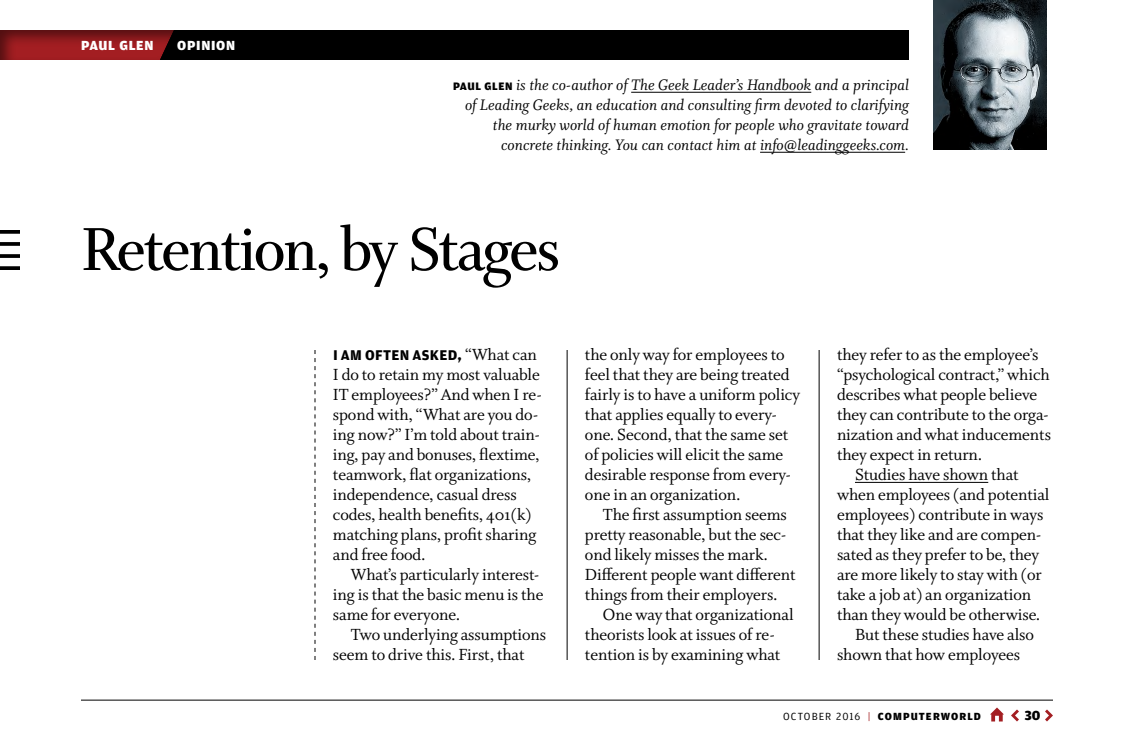
<style>
.page{position:relative;width:1134px;height:756px;background:#fff}
.page>*{position:absolute;margin:0;border:0;box-sizing:border-box;transform-origin:0 0}
.t1{font:600 65px "Whitman Display";letter-spacing:-.025em;color:#000}
.t2{font:18px/20px "Whitman Roman Os F";letter-spacing:-.005em;color:#000}
.t3{font:17px/20px "Whitman Italic Os F";color:#000;text-align:right}
.t4{font:700 15px "Amplitude";letter-spacing:.02em;color:#000}
.t5{font:900 14px "Amplitude";letter-spacing:.05em;color:#fff}
.t6{font:900 14px "Amplitude";color:#000}
.t7{font:900 11px "Amplitude";letter-spacing:.095em;color:#000}
.s1{font-family:"Amplitude";font-weight:900;font-size:11.5px}
.s2{font-family:"Whitman Roman Os F";font-weight:400;font-size:18px}
.s3{font-weight:400}
.s4{font-weight:400;color:#a31e22}
</style>
<div class="page">
<div style="left:0;top:30px;width:909px;height:30px;background:#000"></div>
<div style="left:0;top:23px;width:183px;height:38px;background:#000;opacity:.5"></div>
<svg style="left:1045px;top:710px;width:8px;height:12px"></svg>
<svg style="left:1011px;top:710px;width:8px;height:12px"></svg>
<svg style="left:990px;top:708px;width:14px;height:14px"></svg>
<hr style="left:81px;top:700px;width:972px;height:1px;background:#000">
<img style="left:933px;top:0;width:114px;height:150px">
<svg style="left:0;top:230px;width:20px;height:4px"></svg>
<svg style="left:0;top:242px;width:20px;height:4px"></svg>
<svg style="left:0;top:254px;width:20px;height:4px"></svg>
<svg style="left:0;top:266px;width:20px;height:4px"></svg>
<hr style="left:855px;top:482px;width:133px;height:1px;background:#000">
<hr style="left:631px;top:92px;width:180px;height:1px;background:#000">
<hr style="left:760px;top:152px;width:145px;height:1px;background:#000">
<hr style="left:819px;top:350px;width:1px;height:310px;background:#000">
<hr style="left:567px;top:350px;width:1px;height:310px;background:#000">
<svg style="left:314px;top:350px;width:2px;height:310px"></svg>
<p class="t5" style="left:81px;top:38px;width:74px">PAUL GLEN</p>
<p class="t5" style="left:177px;top:38px;width:59px">OPINION</p>
<p class="t3" style="left:453px;top:75px;width:457px"><span class="s1">PAUL GLEN</span> is the co-author of The Geek Leader’s Handbook and a principal of Leading Geeks, an education and consulting firm devoted to clarifying the murky world of human emotion for people who gravitate toward concrete thinking. You can contact him at info@leadinggeeks.com.</p>
<h1 class="t1" style="left:81px;top:214px;width:480px">Retention, by Stages</h1>
<p class="t4" style="left:333px;top:347px;width:205px">I AM OFTEN ASKED, <span class="s2">“What can</span></p>
<p class="t2" style="left:333px;top:365px;width:210px">I do to retain my most valuable<br>IT employees?” And when I re&shy;spond with, “What are you do&shy;ing now?” I’m told about train&shy;ing, pay and bonuses, flextime, teamwork, flat organizations, independence, casual dress codes, health benefits, 401(k) matching plans, profit sharing and free food.</p>
<p class="t2" style="left:333px;top:565px;width:212px;text-indent:18px">What’s particularly interest&shy;ing is that the basic menu is the same for everyone.</p>
<p class="t2" style="left:333px;top:625px;width:215px;text-indent:18px">Two underlying assumptions seem to drive this. First, that</p>
<p class="t2" style="left:585px;top:345px;width:217px">the only way for employees to feel that they are being treated fairly is to have a uniform policy that applies equally to every&shy;one. Second, that the same set of policies will elicit the same desirable response from every&shy;one in an organization.</p>
<p class="t2" style="left:585px;top:505px;width:212px;text-indent:18px">The first assumption seems pretty reasonable, but the sec&shy;ond likely misses the mark.<br>Different people want different things from their employers.</p>
<p class="t2" style="left:585px;top:605px;width:210px;text-indent:18px">One way that organizational theorists look at issues of re&shy;tention is by examining what</p>
<p class="t2" style="left:837px;top:345px;width:203px">they refer to as the employee’s</p>
<p class="t2" style="left:837px;top:365px;width:214px">“psychological contract,” which</p>
<p class="t2" style="left:837px;top:385px;width:202px">describes what people believe</p>
<p class="t2" style="left:837px;top:405px;width:213px">they can contribute to the orga-</p>
<p class="t2" style="left:837px;top:425px;width:216px">nization and what inducements</p>
<p class="t2" style="left:837px;top:445px;width:147px">they expect in return.</p>
<p class="t2" style="left:855px;top:465px;width:165px">Studies have shown that</p>
<p class="t2" style="left:837px;top:485px;width:214px">when employees (and potential</p>
<p class="t2" style="left:837px;top:505px;width:208px">employees) contribute in ways</p>
<p class="t2" style="left:837px;top:525px;width:206px">that they like and are compen-</p>
<p class="t2" style="left:837px;top:545px;width:204px">sated as they prefer to be, they</p>
<p class="t2" style="left:837px;top:565px;width:206px">are more likely to stay with (or</p>
<p class="t2" style="left:837px;top:585px;width:196px">take a job at) an organization</p>
<p class="t2" style="left:837px;top:605px;width:205px">than they would be otherwise.</p>
<p class="t2" style="left:855px;top:625px;width:181px">But these studies have also</p>
<p class="t2" style="left:837px;top:645px;width:185px">shown that how employees</p>
<p class="t7" style="left:783px;top:710px;width:199px"><span class="s3">OCTOBER 2016</span> <span class="s4">|</span> COMPUTERWORLD</p>
<p class="t6" style="left:1025px;top:708px;width:17px">30</p>
</div>
